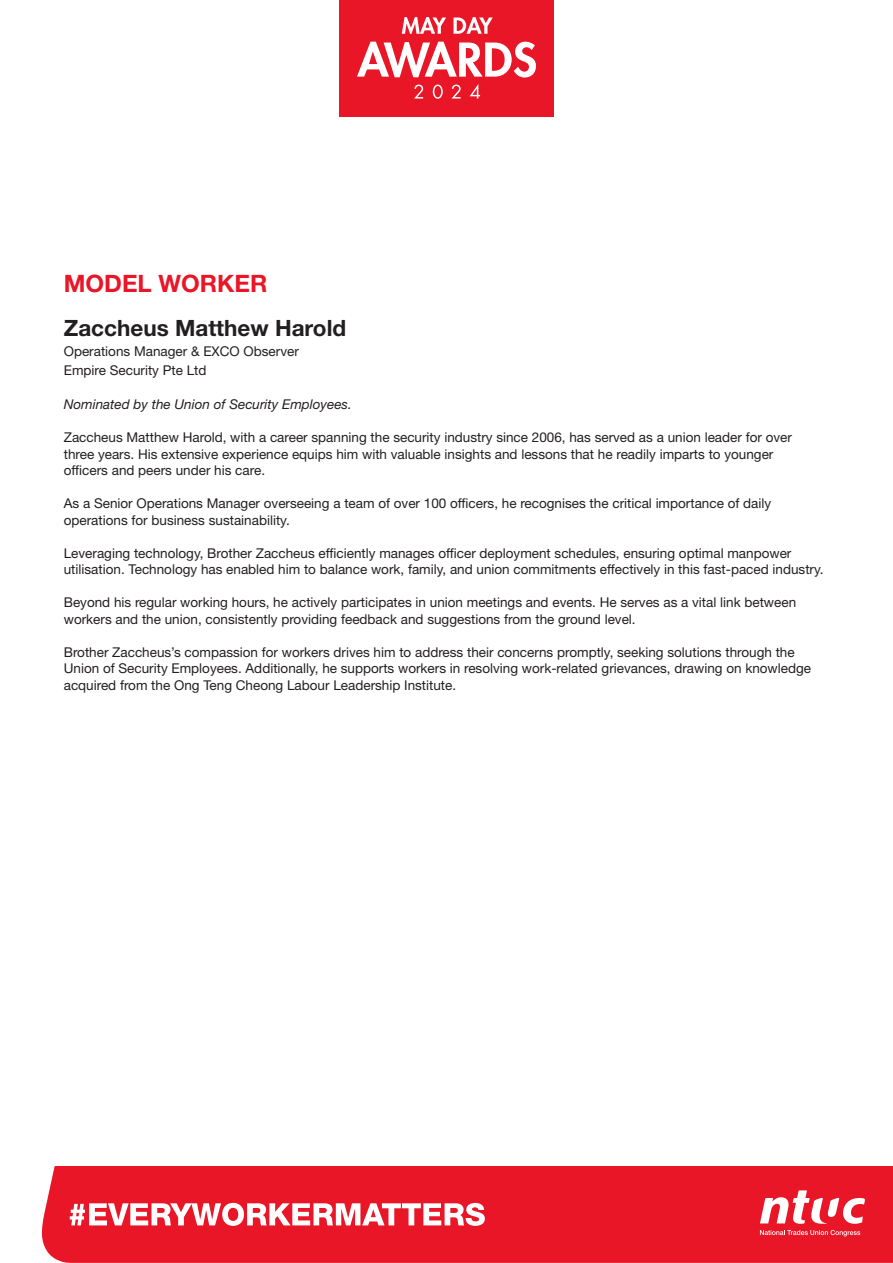
<style>
.page{position:relative;width:893px;height:1263px;background:#fff}
.page>*{position:absolute;margin:0;border:0;box-sizing:border-box;transform-origin:0 0}
.t1{font:700 24px "Helvetica Neue LT Std";color:#e91627}
.t2{font:700 22.5px "Helvetica Neue LT Std";color:#231f20}
.t3{font:13.5px/16.5px "Helvetica Neue LT Std";color:#231f20}
.t4{font:italic 13.5px "Helvetica Neue LT Std";color:#231f20}
</style>
<div class="page">
<div style="left:339px;top:0;width:215px;height:116px;background:#e91627"></div>
<svg style="left:402px;top:17px;width:44px;height:17px"></svg>
<svg style="left:453px;top:17px;width:40px;height:17px"></svg>
<svg style="left:414px;top:85px;width:9px;height:14px"></svg>
<svg style="left:433px;top:85px;width:10px;height:14px"></svg>
<svg style="left:452px;top:85px;width:9px;height:14px"></svg>
<svg style="left:470px;top:84px;width:10px;height:15px"></svg>
<svg style="left:357px;top:42px;width:179px;height:36px"></svg>
<div style="left:41px;top:1166px;width:852px;height:97px;background:#e91627"></div>
<svg style="left:760px;top:1230px;width:100px;height:6px"></svg>
<svg style="left:760px;top:1190px;width:105px;height:34px"></svg>
<svg style="left:70px;top:1203px;width:415px;height:23px"></svg>
<h1 class="t1" style="left:64px;top:269px;width:205px">MODEL WORKER</h1>
<h2 class="t2" style="left:64px;top:314px;width:284px">Zaccheus Matthew Harold</h2>
<p class="t3" style="left:64px;top:341px;width:237px;line-height:19.5px">Operations Manager &amp; EXCO Observer<br>Empire Security Pte Ltd</p>
<p class="t4" style="left:64px;top:396px;width:290px">Nominated by the Union of Security Employees.</p>
<p class="t3" style="left:64px;top:429px;width:730px">Zaccheus Matthew Harold, with a career spanning the security industry since 2006, has served as a union leader for over three years. His extensive experience equips him with valuable insights and lessons that he readily imparts to younger officers and peers under his care.</p>
<p class="t3" style="left:64px;top:495px;width:709px">As a Senior Operations Manager overseeing a team of over 100 officers, he recognises the critical importance of daily operations for business sustainability.</p>
<p class="t3" style="left:64px;top:544px;width:761px">Leveraging technology, Brother Zaccheus efficiently manages officer deployment schedules, ensuring optimal manpower utilisation. Technology has enabled him to balance work, family, and union commitments effectively in this fast-paced industry.</p>
<p class="t3" style="left:64px;top:594px;width:734px">Beyond his regular working hours, he actively participates in union meetings and events. He serves as a vital link between workers and the union, consistently providing feedback and suggestions from the ground level.</p>
<p class="t3" style="left:64px;top:643px;width:749px">Brother Zaccheus’s compassion for workers drives him to address their concerns promptly, seeking solutions through the<br>Union of Security Employees. Additionally, he supports workers in resolving work-related grievances, drawing on knowledge acquired from the Ong Teng Cheong Labour Leadership Institute.</p>
</div>
